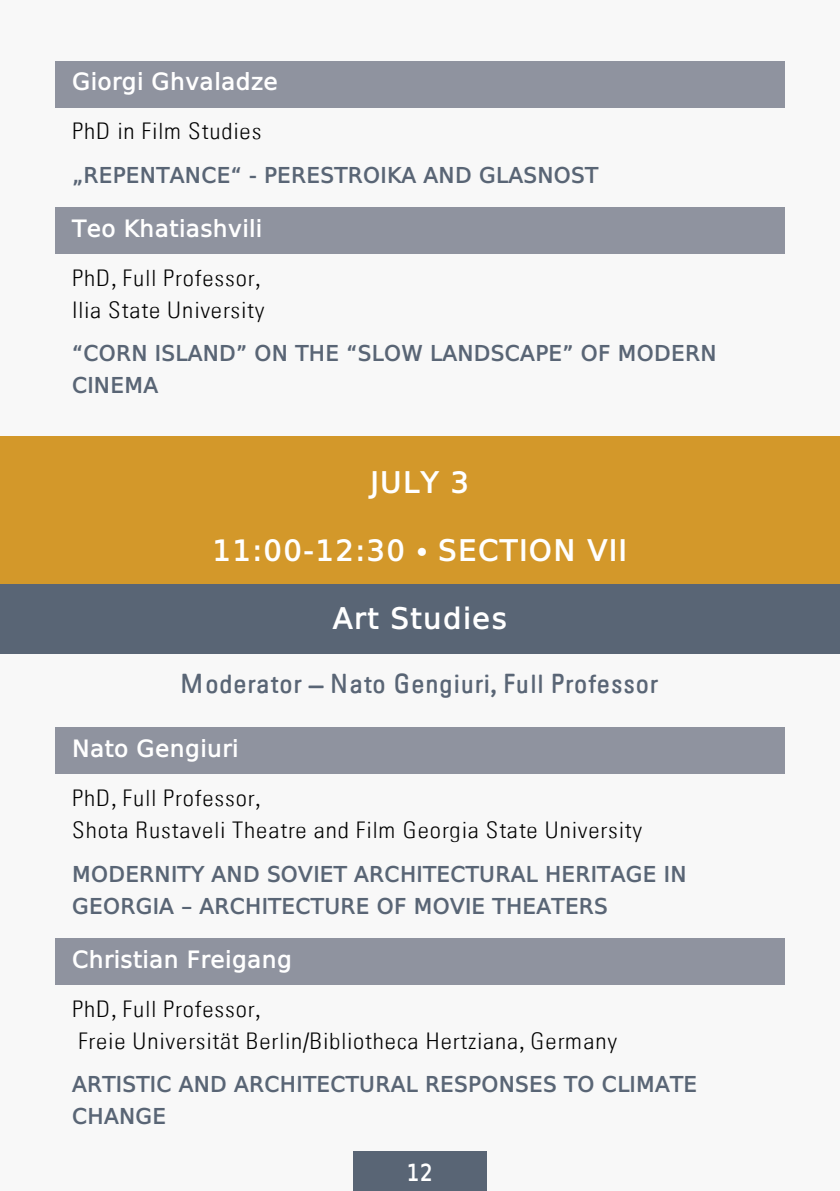
<style>
.page{position:relative;width:840px;height:1191px;background:#fff}
.page>*{position:absolute;margin:0;border:0;box-sizing:border-box;transform-origin:0 0}
.t1{font:30px "BPGWEB001 Caps";letter-spacing:.03em;color:#fff}
.t2{font:800 28px "BPG Nateli";color:#596575}
.t3{font:500 24px/32px "BPG Nateli";color:#000}
.t4{font:24px "BPGWEB001";color:#fff}
.t5{font:24px "BPGWEB001 Caps";color:#fff;scale:.85 1}
.t6{font:22px/32px "BPGWEB001 Caps";color:#596575}
</style>
<div class="page">
<div style="left:0;top:0;width:839px;height:1191px;background:#f8f8f8"></div>
<div style="left:55px;top:61px;width:729px;height:46px;background:#8f939f"></div>
<div style="left:55px;top:207px;width:729px;height:47px;background:#8f939f"></div>
<div style="left:0;top:436px;width:839px;height:81px;background:#d3982a"></div>
<div style="left:0;top:504px;width:839px;height:81px;background:#d3982a"></div>
<div style="left:0;top:583px;width:839px;height:70px;background:#596575"></div>
<div style="left:55px;top:727px;width:729px;height:47px;background:#8f939f"></div>
<div style="left:55px;top:938px;width:729px;height:46px;background:#8f939f"></div>
<div style="left:353px;top:1151px;width:133px;height:40px;background:#596575"></div>
<p class="t4" style="left:72px;top:71px;width:208px">Giorgi Ghvaladze</p>
<p class="t3" style="left:72px;top:117px;width:192px">PhD in Film Studies</p>
<p class="t6" style="left:72px;top:160px;width:528px">„REPENTANCE“ - PERESTROIKA AND GLASNOST</p>
<p class="t4" style="left:72px;top:217px;width:192px">Teo Khatiashvili</p>
<p class="t3" style="left:72px;top:264px;width:195px">PhD, Full Professor,<br>Ilia State University</p>
<p class="t6" style="left:72px;top:338px;width:646px">“CORN ISLAND” ON THE “SLOW LANDSCAPE” OF MODERN<br>CINEMA</p>
<h1 class="t1" style="left:370px;top:469px;width:100px">JULY 3</h1>
<h1 class="t1" style="left:212px;top:537px;width:416px">11:00-12:30 ● SECTION VII</h1>
<h1 class="t1" style="left:332px;top:605px;width:176px">Art Studies</h1>
<p class="t2" style="left:181px;top:672px;width:479px">Moderator – Nato Gengiuri, Full Professor</p>
<p class="t4" style="left:72px;top:738px;width:168px">Nato Gengiuri</p>
<p class="t3" style="left:72px;top:784px;width:572px">PhD, Full Professor,<br>Shota Rustaveli Theatre and Film Georgia State University</p>
<p class="t6" style="left:72px;top:859px;width:616px">MODERNITY AND SOVIET ARCHITECTURAL HERITAGE IN<br>GEORGIA – ARCHITECTURE OF MOVIE THEATERS</p>
<p class="t4" style="left:72px;top:948px;width:222px">Christian Freigang</p>
<p class="t3" style="left:72px;top:994px;width:547px">PhD, Full Professor,<br>Freie Universität Berlin/Bibliotheca Hertziana, Germany</p>
<p class="t6" style="left:72px;top:1069px;width:626px">ARTISTIC AND ARCHITECTURAL RESPONSES TO CLIMATE<br>CHANGE</p>
<p class="t5" style="left:406px;top:1161px;width:33px">12</p>
</div>
